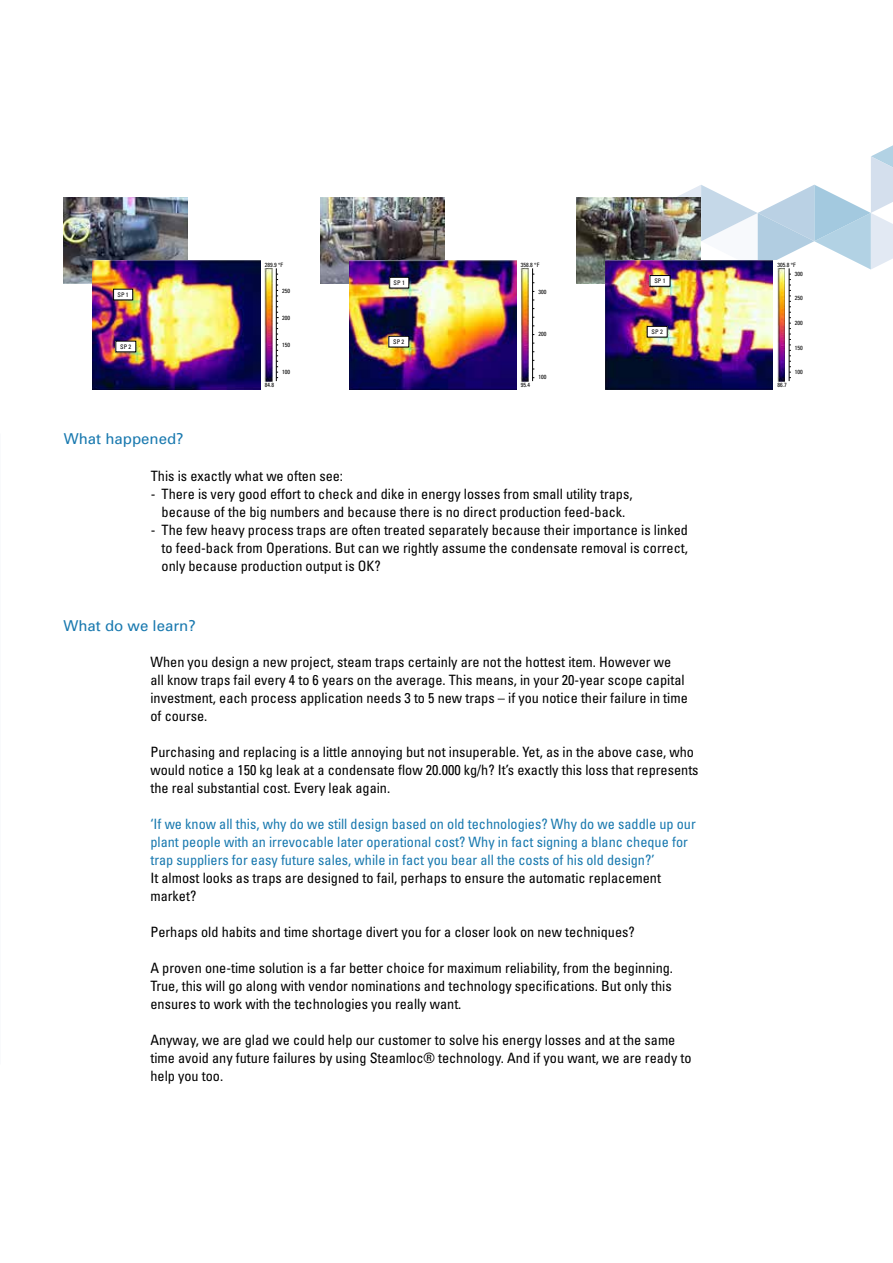
<style>
.page{position:relative;width:893px;height:1263px;background:#fff}
.page>*{position:absolute;margin:0;border:0;box-sizing:border-box;transform-origin:0 0}
.t1{font:15px "Univers";color:#1979af}
.t2{font:condensed 14.25px/18px "Univers";color:#000}
.t3{font:condensed 14.25px/18px "Univers";color:#1979af}
.t4{font:condensed 6.3px "Univers";color:#000}
.t5{font:condensed 6px "Univers";color:#000}
</style>
<div class="page">
<img style="left:64px;top:197px;width:124px;height:86px">
<img style="left:320px;top:197px;width:124px;height:86px">
<img style="left:577px;top:197px;width:68px;height:86px">
<img style="left:265px;top:268px;width:7px;height:113px">
<hr style="left:276px;top:268px;width:1px;height:113px;background:#000">
<svg style="left:276px;top:274px;width:3px;height:104px"></svg>
<img style="left:93px;top:261px;width:167px;height:128px">
<div style="left:114px;top:289px;width:19px;height:11px;background:#fff"></div>
<div style="left:113px;top:289px;width:20px;height:11px;border:1px solid #000"></div>
<div style="left:116px;top:341px;width:20px;height:11px;background:#fff"></div>
<img style="left:521px;top:268px;width:7px;height:113px">
<hr style="left:532px;top:268px;width:1px;height:113px;background:#000">
<img style="left:349px;top:261px;width:167px;height:128px">
<div style="left:390px;top:277px;width:19px;height:11px;background:#fff"></div>
<div style="left:389px;top:277px;width:20px;height:11px;border:1px solid #000"></div>
<div style="left:389px;top:336px;width:20px;height:11px;background:#fff"></div>
<div style="left:389px;top:336px;width:20px;height:11px;border:1px solid #000"></div>
<img style="left:777px;top:378px;width:8px;height:3px">
<hr style="left:789px;top:268px;width:1px;height:113px;background:#000">
<svg style="left:645px;top:145px;width:248px;height:233px"></svg>
<img style="left:606px;top:261px;width:167px;height:128px">
<div style="left:650px;top:276px;width:20px;height:10px;background:#fff"></div>
<div style="left:650px;top:275px;width:20px;height:11px;border:1px solid #000"></div>
<div style="left:647px;top:326px;width:20px;height:11px;background:#fff"></div>
<div style="left:647px;top:326px;width:20px;height:11px;border:1px solid #000"></div>
<p class="t4" style="left:118px;top:291px;width:13px">SP 1</p>
<p class="t4" style="left:120px;top:343px;width:13px">SP 2</p>
<p class="t5" style="left:265px;top:261px;width:20px">289.9 °F</p>
<p class="t5" style="left:282px;top:287px;width:9px">250</p>
<p class="t5" style="left:282px;top:314px;width:9px">200</p>
<p class="t5" style="left:282px;top:341px;width:9px">150</p>
<p class="t5" style="left:282px;top:368px;width:9px">100</p>
<p class="t5" style="left:265px;top:381px;width:11px">84.8</p>
<p class="t4" style="left:394px;top:279px;width:13px">SP 1</p>
<p class="t4" style="left:393px;top:338px;width:13px">SP 2</p>
<p class="t5" style="left:521px;top:261px;width:20px">358.8 °F</p>
<p class="t5" style="left:538px;top:288px;width:9px">300</p>
<p class="t5" style="left:538px;top:330px;width:9px">200</p>
<p class="t5" style="left:538px;top:373px;width:9px">100</p>
<p class="t5" style="left:521px;top:381px;width:11px">95.4</p>
<p class="t4" style="left:654px;top:277px;width:13px">SP 1</p>
<p class="t4" style="left:652px;top:328px;width:13px">SP 2</p>
<p class="t1" style="left:64px;top:430px;width:122px">What happened?</p>
<p class="t2" style="left:151px;top:466px;width:194px">This is exactly what we often see:</p>
<p class="t2" style="left:151px;top:484px;width:483px;text-align:center">- There is very good effort to check and dike in energy losses from small utility traps, because of the big numbers and because there is no direct production feed-back.</p>
<p class="t2" style="left:162px;top:520px;width:528px;text-align:justify;text-indent:-11px">- The few heavy process traps are often treated separately because their importance is linked to feed-back from Operations. But can we rightly assume the condensate removal is correct, only because production output is OK?</p>
<p class="t1" style="left:63px;top:617px;width:134px">What do we learn?</p>
<p class="t2" style="left:150px;top:653px;width:539px">When you design a new project, steam traps certainly are not the hottest item. However we all know traps fail every 4 to 6 years on the average. This means, in your 20-year scope capital investment, each process application needs 3 to 5 new traps – if you notice their failure in time of course.</p>
<p class="t2" style="left:150px;top:743px;width:550px">Purchasing and replacing is a little annoying but not insuperable. Yet, as in the above case, who would notice a 150 kg leak at a condensate flow 20.000 kg/h? It’s exactly this loss that represents the real substantial cost. Every leak again.</p>
<p class="t3" style="left:150px;top:815px;width:547px">‘If we know all this, why do we still design based on old technologies? Why do we saddle up our plant people with an irrevocable later operational cost? Why in fact signing a blanc cheque for trap suppliers for easy future sales, while in fact you bear all the costs of his old design?’</p>
<p class="t2" style="left:150px;top:869px;width:512px">It almost looks as traps are designed to fail, perhaps to ensure the automatic replacement market?</p>
<p class="t2" style="left:150px;top:923px;width:486px">Perhaps old habits and time shortage divert you for a closer look on new techniques?</p>
<p class="t2" style="left:150px;top:959px;width:524px;text-align:justify">A proven one-time solution is a far better choice for maximum reliability, from the beginning.<br>True, this will go along with vendor nominations and technology specifications. But only this ensures to work with the technologies you really want.</p>
<p class="t2" style="left:150px;top:1031px;width:543px">Anyway, we are glad we could help our customer to solve his energy losses and at the same time avoid any future failures by using Steamloc® technology. And if you want, we are ready to help you too.</p>
<p class="t5" style="left:777px;top:261px;width:20px">305.8 °F</p>
<p class="t5" style="left:795px;top:294px;width:9px">250</p>
<p class="t5" style="left:795px;top:319px;width:9px">200</p>
<p class="t5" style="left:795px;top:344px;width:9px">150</p>
<p class="t5" style="left:795px;top:368px;width:9px">100</p>
<p class="t5" style="left:777px;top:381px;width:11px">86.7</p>
<p class="t5" style="left:795px;top:270px;width:9px">300</p>
</div>
